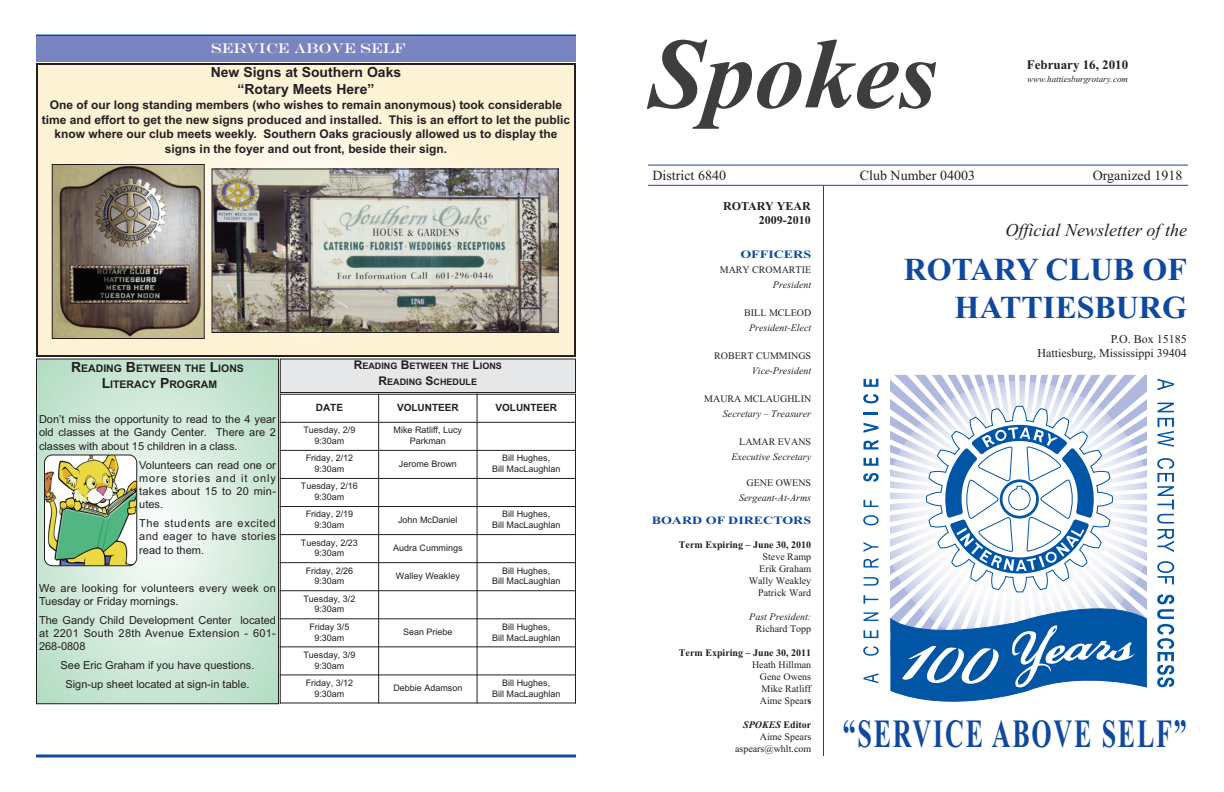
<style>
.page{position:relative;width:1224px;height:792px;background:#fff}
.page>*{position:absolute;margin:0;border:0;box-sizing:border-box;transform-origin:0 0}
.t1{font:italic 700 100px "Times New Roman";color:#3e3e3f}
.t2{font:700 40px "Times New Roman";letter-spacing:.07em;color:#0f499d;scale:.65 1}
.t3{font:700 32px/38.4px "Times New Roman";color:#0f499d;text-align:right}
.t4{font:italic 18px "Times New Roman";color:#231f20}
.t5{font:14px "Times New Roman";color:#231f20}
.t6{font:700 14px/16.8px "Arial";color:#231f20;text-align:center}
.t7{font:14px "Engravers";color:#fff}
.t8{font:700 13px "Times New Roman";color:#231f20}
.t9{font:700 12px/14.4px "Arial";color:#231f20;text-align:center}
.t10{font:12px/14.4px "Times New Roman";color:#231f20;text-align:right}
.t11{font:700 12px/14.4px "Times New Roman";color:#231f20;text-align:right}
.t12{font:700 11.2px "Times New Roman";color:#0f499d;scale:1.25 1}
.t13{font:11px/13.2px "Arial";letter-spacing:.005em;color:#231f20;text-align:justify}
.t14{font:11px/13.2px "Arial";letter-spacing:.025em;color:#231f20}
.t15{font:700 10.5px/16.8px "Arial";color:#231f20;text-align:center}
.t16{font:10px/12px "Times New Roman";color:#231f20;text-align:right}
.t17{font:italic 10px "Times New Roman";color:#231f20}
.t18{font:700 10px "Times New Roman";color:#231f20}
.t19{font:700 10px "Arial";color:#231f20}
.t20{font:9px/10.8px "Arial";color:#231f20;text-align:center}
.t21{font:700 9px/15.9px "Arial";color:#231f20;text-align:center}
.t22{font:italic 9px "Times New Roman";color:#231f20}
.s1{font-size:14px}
.s2{font-size:12px}
.s3{font-weight:700}
.s4{font-weight:700;font-style:italic}
</style>
<div class="page">
<hr style="left:648px;top:165px;width:540px;height:1px;background:#0f499d">
<hr style="left:648px;top:185px;width:540px;height:1px;background:#0f499d">
<hr style="left:823px;top:186px;width:1px;height:570px;background:#0f499d">
<svg style="left:863px;top:374px;width:312px;height:328px"></svg>
<svg style="left:36px;top:34px;width:540px;height:2px"></svg>
<svg style="left:36px;top:754px;width:540px;height:4px;background:#4a76b5"></svg>
<div style="left:36px;top:36px;width:540px;height:25px;background:#7985c0"></div>
<svg style="left:39px;top:66px;width:534px;height:288px;background:#fef3d8"></svg>
<div style="left:36px;top:63px;width:540px;height:294px;border:2px solid #231f20"></div>
<svg style="left:38px;top:360px;width:239px;height:342px;background:#d1e9da"></svg>
<div style="left:36px;top:358px;width:243px;height:346px;border:1px solid #231f20"></div>
<img style="left:44px;top:454px;width:93px;height:112px">
<img style="left:54px;top:166px;width:149px;height:171px">
<div style="left:52px;top:164px;width:153px;height:175px;border:1px solid #231f20"></div>
<hr style="left:280px;top:394px;width:1px;height:310px;background:#231f20">
<hr style="left:378px;top:394px;width:1px;height:310px;background:#231f20">
<hr style="left:477px;top:394px;width:1px;height:310px;background:#231f20">
<hr style="left:575px;top:394px;width:1px;height:310px;background:#231f20">
<hr style="left:280px;top:394px;width:296px;height:1px;background:#231f20">
<hr style="left:280px;top:422px;width:296px;height:1px;background:#231f20">
<hr style="left:280px;top:450px;width:296px;height:1px;background:#231f20">
<hr style="left:280px;top:478px;width:296px;height:1px;background:#231f20">
<hr style="left:280px;top:506px;width:296px;height:1px;background:#231f20">
<hr style="left:280px;top:534px;width:296px;height:1px;background:#231f20">
<hr style="left:280px;top:562px;width:296px;height:1px;background:#231f20">
<hr style="left:280px;top:590px;width:296px;height:1px;background:#231f20">
<hr style="left:280px;top:618px;width:296px;height:1px;background:#231f20">
<hr style="left:280px;top:646px;width:296px;height:1px;background:#231f20">
<hr style="left:280px;top:674px;width:296px;height:1px;background:#231f20">
<hr style="left:280px;top:702px;width:296px;height:2px;background:#231f20">
<div style="left:280px;top:359px;width:296px;height:34px;background:#e6e7e9"></div>
<div style="left:280px;top:359px;width:296px;height:34px;border:1px solid #231f20"></div>
<img style="left:214px;top:170px;width:343px;height:161px">
<div style="left:212px;top:168px;width:347px;height:165px;border:1px solid #231f20"></div>
<h3 class="t7" style="left:211px;top:40px;width:196px">SERVICE ABOVE SELF</h3>
<h3 class="t6" style="left:211px;top:64px;width:192px">New Signs at Southern Oaks “Rotary Meets Here”</h3>
<p class="t9" style="left:42px;top:98px;width:530px">One of our long standing members (who wishes to remain anonymous) took considerable time and effort to get the new signs produced and installed. This is an effort to let the public know where our club meets weekly. Southern Oaks graciously allowed us to display the signs in the foyer and out front, beside their sign.</p>
<p class="t15" style="left:71px;top:360px;width:174px"><span class="s1">R</span>EADING <span class="s1">B</span>ETWEEN THE <span class="s1">L</span>IONS<br><span class="s1">L</span>ITERACY <span class="s1">P</span>ROGRAM</p>
<p class="t13" style="left:39px;top:413px;width:239px">Don’t miss the opportunity to read to the 4 year old classes at the Gandy Center. There are 2 classes with about 15 children in a class.</p>
<p class="t13" style="left:139px;top:458px;width:138px">Volunteers can read one or more stories and it only takes about 15 to 20 min&shy;utes.</p>
<p class="t13" style="left:139px;top:517px;width:138px">The students are excited and eager to have stories read to them.</p>
<p class="t14" style="left:39px;top:581px;width:238px">We are looking for volunteers every week on<br>Tuesday or Friday mornings.</p>
<p class="t13" style="left:39px;top:613px;width:238px">The Gandy Child Development Center located at 2201 South 28th Avenue Extension - 601- 268-0808</p>
<p class="t13" style="left:61px;top:656px;width:195px;line-height:19px;text-align:center">See Eric Graham if you have questions.<br>Sign-up sheet located at sign-in table.</p>
<p class="t21" style="left:354px;top:358px;width:150px"><span class="s2">R</span>EADING <span class="s2">B</span>ETWEEN THE <span class="s2">L</span>IONS<br><span class="s2">R</span>EADING <span class="s2">S</span>CHEDULE</p>
<p class="t19" style="left:316px;top:402px;width:29px">DATE</p>
<p class="t19" style="left:397px;top:402px;width:63px">VOLUNTEER</p>
<p class="t19" style="left:495px;top:402px;width:63px">VOLUNTEER</p>
<p class="t20" style="left:303px;top:425px;width:54px">Tuesday, 2/9<br>9:30am</p>
<p class="t20" style="left:394px;top:425px;width:70px">Mike Ratliff, Lucy<br>Parkman</p>
<p class="t20" style="left:306px;top:453px;width:49px">Friday, 2/12<br>9:30am</p>
<p class="t20" style="left:399px;top:458px;width:60px">Jerome Brown</p>
<p class="t20" style="left:492px;top:453px;width:70px">Bill Hughes,<br>Bill MacLaughlan</p>
<p class="t20" style="left:301px;top:481px;width:59px">Tuesday, 2/16<br>9:30am</p>
<p class="t20" style="left:306px;top:509px;width:49px">Friday, 2/19<br>9:30am</p>
<p class="t20" style="left:398px;top:514px;width:61px">John McDaniel</p>
<p class="t20" style="left:492px;top:509px;width:70px">Bill Hughes,<br>Bill MacLaughlan</p>
<p class="t20" style="left:301px;top:537px;width:59px">Tuesday, 2/23<br>9:30am</p>
<p class="t20" style="left:393px;top:542px;width:71px">Audra Cummings</p>
<p class="t20" style="left:306px;top:565px;width:49px">Friday, 2/26<br>9:30am</p>
<p class="t20" style="left:396px;top:571px;width:66px">Walley Weakley</p>
<p class="t20" style="left:492px;top:565px;width:70px">Bill Hughes,<br>Bill MacLaughlan</p>
<p class="t20" style="left:303px;top:593px;width:54px">Tuesday, 3/2<br>9:30am</p>
<p class="t20" style="left:309px;top:621px;width:42px">Friday 3/5<br>9:30am</p>
<p class="t20" style="left:403px;top:627px;width:51px">Sean Priebe</p>
<p class="t20" style="left:492px;top:621px;width:70px">Bill Hughes,<br>Bill MacLaughlan</p>
<p class="t20" style="left:303px;top:649px;width:54px">Tuesday, 3/9<br>9:30am</p>
<p class="t20" style="left:306px;top:677px;width:49px">Friday, 3/12<br>9:30am</p>
<p class="t20" style="left:393px;top:683px;width:71px">Debbie Adamson</p>
<p class="t20" style="left:492px;top:677px;width:70px">Bill Hughes,<br>Bill MacLaughlan</p>
<h1 class="t1" style="left:649px;top:14px;width:290px">Spokes</h1>
<h3 class="t8" style="left:1027px;top:57px;width:103px">February 16, 2010</h3>
<p class="t22" style="left:1027px;top:73px;width:103px">www.hattiesburgrotary.com</p>
<h3 class="t5" style="left:652px;top:167px;width:75px">District 6840</h3>
<h3 class="t5" style="left:860px;top:167px;width:117px">Club Number 04003</h3>
<h3 class="t5" style="left:1093px;top:167px;width:91px">Organized 1918</h3>
<h3 class="t11" style="left:723px;top:199px;width:89px">ROTARY YEAR<br>2009-2010</h3>
<h3 class="t4" style="left:1006px;top:220px;width:183px">Official Newsletter of the</h3>
<h3 class="t3" style="left:904px;top:250px;width:285px">ROTARY CLUB OF<br>HATTIESBURG</h3>
<h3 class="t10" style="left:1038px;top:331px;width:151px">P.O. Box 15185<br>Hattiesburg, Mississippi 39404</h3>
<p class="t12" style="left:740px;top:248px;width:58px">OFFICERS</p>
<p class="t16" style="left:720px;top:264px;width:93px">MARY CROMARTIE</p>
<p class="t17" style="left:773px;top:279px;width:40px">President</p>
<p class="t16" style="left:744px;top:307px;width:68px">BILL MCLEOD</p>
<p class="t17" style="left:749px;top:322px;width:64px">President-Elect</p>
<p class="t16" style="left:714px;top:350px;width:98px">ROBERT CUMMINGS</p>
<p class="t17" style="left:752px;top:365px;width:61px">Vice-President</p>
<p class="t16" style="left:704px;top:393px;width:108px">MAURA MCLAUGHLIN</p>
<p class="t17" style="left:723px;top:408px;width:90px">Secretary – Treasurer</p>
<p class="t16" style="left:739px;top:436px;width:73px">LAMAR EVANS</p>
<p class="t17" style="left:732px;top:451px;width:81px">Executive Secretary</p>
<p class="t16" style="left:747px;top:477px;width:66px">GENE OWENS</p>
<p class="t17" style="left:739px;top:492px;width:74px">Sergeant-At-Arms</p>
<p class="t12" style="left:652px;top:514px;width:129px">BOARD OF DIRECTORS</p>
<p class="t18" style="left:679px;top:539px;width:134px">Term Expiring – June 30, 2010</p>
<p class="t16" style="left:749px;top:551px;width:64px">Steve Ramp<br>Erik Graham<br>Wally Weakley<br>Patrick Ward</p>
<p class="t17" style="left:749px;top:611px;width:63px">Past President:</p>
<p class="t16" style="left:756px;top:623px;width:57px">Richard Topp</p>
<p class="t18" style="left:679px;top:647px;width:134px">Term Expiring – June 30, 2011</p>
<p class="t16" style="left:760px;top:659px;width:53px;text-align:justify;text-indent:-8px">Heath Hillman Gene Owens Mike Ratliff Aime Spear<span class="s3">s</span></p>
<p class="t16" style="left:735px;top:719px;width:78px"><span class="s4">SPOKES</span> <span class="s3">Editor<br></span>Aime Spears aspears@whlt.com</p>
<h2 class="t2" style="left:843px;top:710px;width:531px">“SERVICE ABOVE SELF”</h2>
</div>
